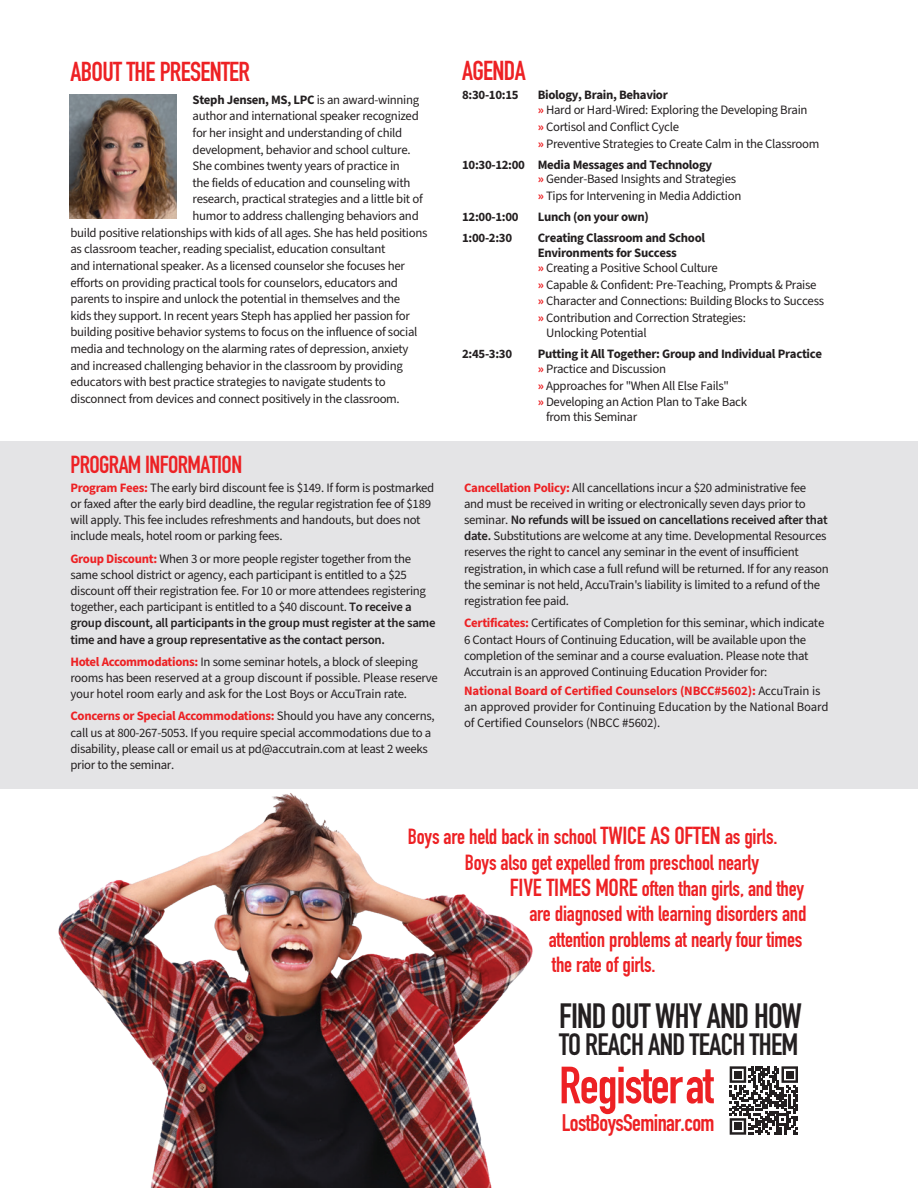
<style>
.page{position:relative;width:918px;height:1188px;background:#fff}
.page>*{position:absolute;margin:0;border:0;box-sizing:border-box;transform-origin:0 0}
.t1{font:51.45px "DIN Engschrift LT Pro";letter-spacing:-.025em;color:#ed2124}
.t2{font:34.65px "DIN Engschrift LT Pro";letter-spacing:-.025em;color:#231f20}
.t3{font:30.3px "DIN Engschrift LT Pro";letter-spacing:-.025em;color:#231f20}
.LB_Body{font:27px "DIN Engschrift LT Pro";letter-spacing:-.025em;color:#ed2124}
.t4{font:24.3px "DIN Engschrift LT Pro";letter-spacing:-.025em;color:#ed2124}
.t5{font:23.7px "DIN Engschrift LT Pro";letter-spacing:-.025em;color:#ed2124}
.t6{font:21.6px "DIN Engschrift LT Pro";letter-spacing:-.01em;color:#ed2124}
.LB_Body-2{font:12.9px/16.2px "Source Sans 3";letter-spacing:-.025em;color:#231f20}
.LB_Body-3{font:700 12.9px/14.9px "Source Sans 3";letter-spacing:-.025em;color:#231f20}
.s1{font-weight:400}
.s2{font-weight:700;color:#ed2124}
.s3{font-weight:600}
.s4{font-size:24.3px}
</style>
<div class="page">
<div style="left:0;top:441px;width:918px;height:348px;background:#e4e4e6"></div>
<img style="left:58px;top:793px;width:475px;height:395px">
<svg style="left:730px;top:1066px;width:68px;height:69px"></svg>
<div style="left:734px;top:1071px;width:7px;height:7px;background:#231f20"></div>
<div style="left:786px;top:1071px;width:7px;height:7px;background:#231f20"></div>
<div style="left:734px;top:1123px;width:7px;height:7px;background:#231f20"></div>
<img style="left:69px;top:94px;width:107px;height:125px">
<p class="LB_Body" style="left:70px;top:55px;width:181px">ABOUT THE PRESENTER</p>
<p class="LB_Body-3" style="left:193px;top:92px;width:228px">Steph Jensen, MS, LPC <span class="s1">is an award-winning</span></p>
<p class="LB_Body-2" style="left:193px;top:108px;width:228px">author and international speaker recognized</p>
<p class="LB_Body-2" style="left:193px;top:125px;width:211px">for her insight and understanding of child</p>
<p class="LB_Body-2" style="left:193px;top:141px;width:219px">development, behavior and school culture.</p>
<p class="LB_Body-2" style="left:193px;top:158px;width:209px">She combines twenty years of practice in</p>
<p class="LB_Body-2" style="left:193px;top:175px;width:219px">the fields of education and counseling with</p>
<p class="LB_Body-2" style="left:193px;top:191px;width:232px">research, practical strategies and a little bit of</p>
<p class="LB_Body-2" style="left:193px;top:208px;width:228px">humor to address challenging behaviors and</p>
<p class="LB_Body-2" style="left:70px;top:224px;width:359px">build positive relationships with kids of all ages. She has held positions</p>
<p class="LB_Body-2" style="left:70px;top:241px;width:316px">as classroom teacher, reading specialist, education consultant</p>
<p class="LB_Body-2" style="left:70px;top:258px;width:336px">and international speaker. As a licensed counselor she focuses her</p>
<p class="LB_Body-2" style="left:70px;top:274px;width:329px">efforts on providing practical tools for counselors, educators and</p>
<p class="LB_Body-2" style="left:70px;top:291px;width:331px">parents to inspire and unlock the potential in themselves and the</p>
<p class="LB_Body-2" style="left:70px;top:307px;width:341px">kids they support. In recent years Steph has applied her passion for</p>
<p class="LB_Body-2" style="left:70px;top:324px;width:348px">building positive behavior systems to focus on the influence of social</p>
<p class="LB_Body-2" style="left:70px;top:341px;width:340px">media and technology on the alarming rates of depression, anxiety</p>
<p class="LB_Body-2" style="left:70px;top:357px;width:334px">and increased challenging behavior in the classroom by providing</p>
<p class="LB_Body-2" style="left:70px;top:374px;width:317px">educators with best practice strategies to navigate students to</p>
<p class="LB_Body-2" style="left:70px;top:390px;width:331px">disconnect from devices and connect positively in the classroom.</p>
<p class="t4" style="left:70px;top:450px;width:173px">PROGRAM INFORMATION</p>
<p class="LB_Body-2" style="left:70px;top:479px;width:365px"><span class="s2">Program Fees:</span> The early bird discount fee is $149. If form is postmarked or faxed after the early bird deadline, the regular registration fee of $189 will apply. This fee includes refreshments and handouts, but does not include meals, hotel room or parking fees.</p>
<p class="LB_Body-2" style="left:70px;top:550px;width:367px"><span class="s2">Group Discount:</span> When 3 or more people register together from the same school district or agency, each participant is entitled to a $25 discount off their registration fee. For 10 or more attendees registering together, each participant is entitled to a $40 discount. <span class="s3">To receive a group discount, all participants in the group must register at the same time and have a group representative as the contact person.</span></p>
<p class="LB_Body-2" style="left:70px;top:653px;width:369px"><span class="s2">Hotel Accommodations:</span> In some seminar hotels, a block of sleeping rooms has been reserved at a group discount if possible. Please reserve your hotel room early and ask for the Lost Boys or AccuTrain rate.</p>
<p class="LB_Body-2" style="left:70px;top:708px;width:366px"><span class="s2">Concerns or Special Accommodations:</span> Should you have any concerns, call us at 800-267-5053. If you require special accommodations due to a disability, please call or email us at pd@accutrain.com at least 2 weeks prior to the seminar.</p>
<p class="LB_Body" style="left:462px;top:54px;width:65px">AGENDA</p>
<p class="LB_Body-3" style="left:462px;top:87px;width:58px">8:30-10:15</p>
<p class="LB_Body-3" style="left:538px;top:87px;width:132px">Biology, Brain, Behavior</p>
<p class="LB_Body-2" style="left:538px;top:102px;width:271px"><span class="s2">»</span> Hard or Hard-Wired: Exploring the Developing Brain</p>
<p class="LB_Body-2" style="left:538px;top:118px;width:143px"><span class="s2">»</span> Cortisol and Conflict Cycle</p>
<p class="LB_Body-2" style="left:538px;top:135px;width:283px"><span class="s2">»</span> Preventive Strategies to Create Calm in the Classroom</p>
<p class="LB_Body-3" style="left:462px;top:157px;width:252px">10:30-12:00 Media Messages and Technology</p>
<p class="LB_Body-2" style="left:538px;top:171px;width:200px"><span class="s2">»</span> Gender-Based Insights and Strategies</p>
<p class="LB_Body-2" style="left:538px;top:188px;width:205px"><span class="s2">»</span> Tips for Intervening in Media Addiction</p>
<p class="LB_Body-3" style="left:462px;top:209px;width:58px">12:00-1:00</p>
<p class="LB_Body-3" style="left:538px;top:209px;width:113px">Lunch (on your own)</p>
<p class="LB_Body-3" style="left:462px;top:230px;width:52px">1:00-2:30</p>
<p class="LB_Body-3" style="left:538px;top:230px;width:169px">Creating Classroom and School<br>Environments for Success</p>
<p class="LB_Body-2" style="left:538px;top:259px;width:182px"><span class="s2">»</span> Creating a Positive School Culture</p>
<p class="LB_Body-2" style="left:538px;top:276px;width:280px"><span class="s2">»</span> Capable &amp; Confident: Pre-Teaching, Prompts &amp; Praise</p>
<p class="LB_Body-2" style="left:538px;top:293px;width:288px"><span class="s2">»</span> Character and Connections: Building Blocks to Success</p>
<p class="LB_Body-2" style="left:546px;top:310px;width:201px;line-height:14.9px;text-indent:-8px"><span class="s2">»</span> Contribution and Correction Strategies:<br>Unlocking Potential</p>
<p class="LB_Body-3" style="left:462px;top:346px;width:52px">2:45-3:30</p>
<p class="LB_Body-3" style="left:538px;top:346px;width:286px">Putting it All Together: Group and Individual Practice</p>
<p class="LB_Body-2" style="left:538px;top:360px;width:130px"><span class="s2">»</span> Practice and Discussion</p>
<p class="LB_Body-2" style="left:538px;top:377px;width:193px"><span class="s2">»</span> Approaches for "When All Else Fails"</p>
<p class="LB_Body-2" style="left:546px;top:395px;width:202px;line-height:14.9px;text-indent:-8px"><span class="s2">»</span> Developing an Action Plan to Take Back from this Seminar</p>
<p class="LB_Body-2" style="left:464px;top:479px;width:366px"><span class="s2">Cancellation Policy:</span> All cancellations incur a $20 administrative fee and must be received in writing or electronically seven days prior to seminar. <span class="s3">No refunds will be issued on cancellations received after that date.</span> Substitutions are welcome at any time. Developmental Resources reserves the right to cancel any seminar in the event of insufficient registration, in which case a full refund will be returned. If for any reason the seminar is not held, AccuTrain's liability is limited to a refund of the registration fee paid.</p>
<p class="LB_Body-2" style="left:464px;top:615px;width:362px"><span class="s2">Certificates:</span> Certificates of Completion for this seminar, which indicate 6 Contact Hours of Continuing Education, will be available upon the completion of the seminar and a course evaluation. Please note that Accutrain is an approved Continuing Education Provider for:</p>
<p class="LB_Body-2" style="left:464px;top:683px;width:366px"><span class="s2">National Board of Certified Counselors (NBCC#5602):</span> AccuTrain is an approved provider for Continuing Education by the National Board of Certified Counselors (NBCC #5602).</p>
<p class="t6" style="left:408px;top:824px;width:371px">Boys are held back in school <span class="s4">TWICE AS OFTEN</span> as girls.</p>
<p class="t6" style="left:465px;top:850px;width:296px">Boys also get expelled from preschool nearly</p>
<p class="t6" style="left:510px;top:875px;width:296px"><span class="s4">FIVE TIMES MORE</span> often than girls, and they</p>
<p class="t6" style="left:529px;top:901px;width:279px">are diagnosed with learning disorders and</p>
<p class="t6" style="left:549px;top:927px;width:255px">attention problems at nearly four times</p>
<p class="t6" style="left:552px;top:952px;width:105px">the rate of girls.</p>
<p class="t2" style="left:559px;top:996px;width:244px">FIND OUT WHY AND HOW</p>
<p class="t3" style="left:559px;top:1027px;width:241px">TO REACH AND TEACH THEM</p>
<p class="t1" style="left:559px;top:1055px;width:156px">Registerat</p>
<p class="t5" style="left:562px;top:1109px;width:154px">LostBoysSeminar.com</p>
</div>
